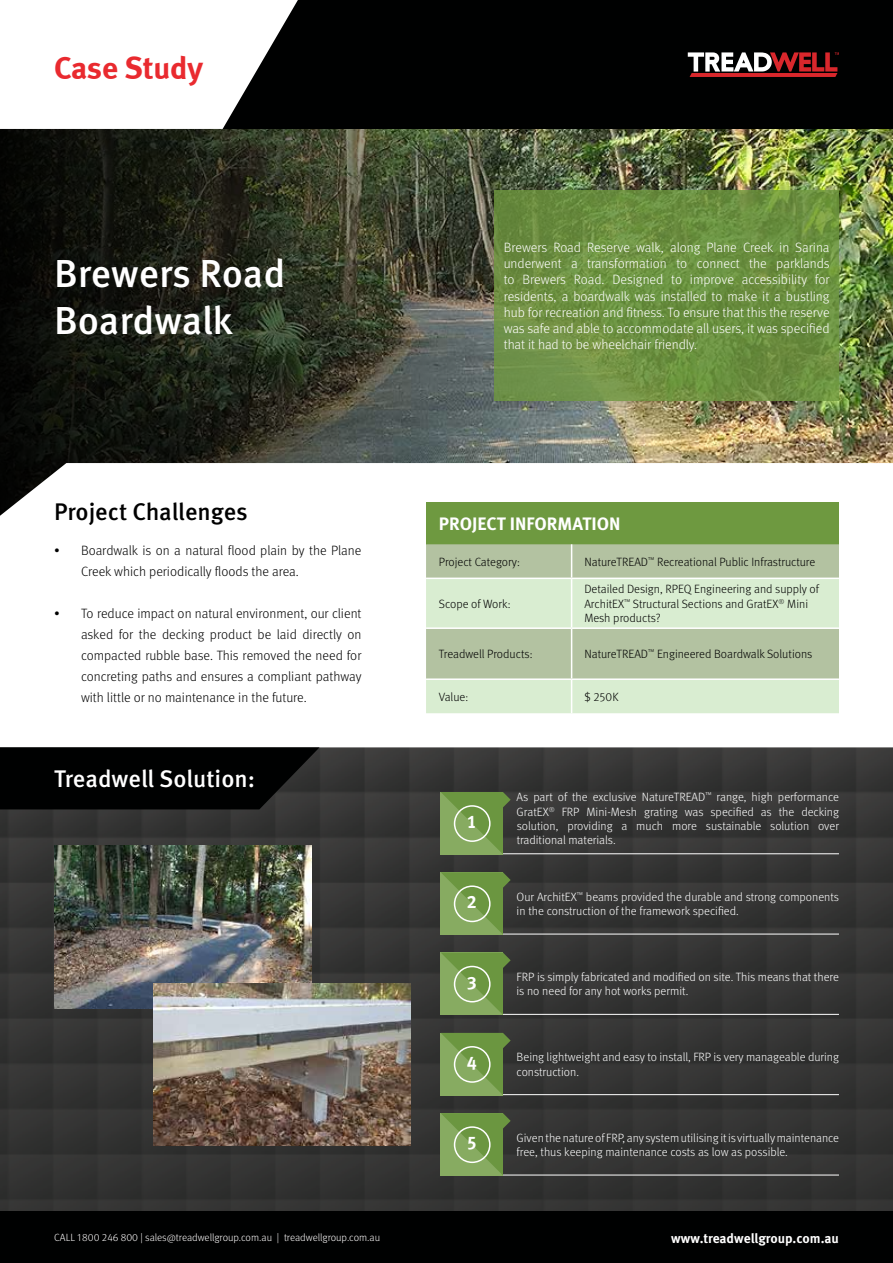
<style>
.page{position:relative;width:893px;height:1263px;background:#fff}
.page>*{position:absolute;margin:0;border:0;box-sizing:border-box;transform-origin:0 0}
.t1{font:500 39px/46.8px "Meta Pro";letter-spacing:-.005em;color:#fff}
.t2{font:31.5px "Meta Bold LF";color:#e92a2f}
.t3{font:500 24px "Meta Pro";color:#fff}
.t4{font:500 24px "Meta Pro";letter-spacing:-.005em;color:#000}
.t5{font:700 18px "Meta Pro";color:#fff}
.t6{font:18px "Meta Bold LF";color:#fff}
.t7{font:300 13.5px/16.2px "Meta Pro";color:#fff;text-align:justify}
.t8{font:300 13.5px/21px "Meta Pro";color:#000}
.t9{font:700 13.5px "Meta Pro";color:#fff}
.t10{font:300 12px/14.4px "Meta Pro";color:#fff}
.t11{font:300 12px/14.4px "Meta Pro";color:#000}
.t12{font:300 10.5px "Meta Pro";color:#fff}
</style>
<div class="page">
<img style="left:583px;top:129px;width:310px;height:334px">
<svg style="left:0;top:129px;width:583px;height:334px;background:#303429"></svg>
<div style="left:0;top:747px;width:893px;height:464px;background:#343434"></div>
<svg style="left:0;top:463px;width:857px;height:251px"></svg>
<div style="left:0;top:0;width:893px;height:129px;background:#000101"></div>
<svg style="left:0;top:0;width:298px;height:129px;background:#dedede"></svg>
<svg style="left:494px;top:190px;width:345px;height:211px;background:#6c9041"></svg>
<svg style="left:688px;top:52px;width:151px;height:25px"></svg>
<div style="left:426px;top:502px;width:413px;height:42px;background:#6e9940"></div>
<div style="left:426px;top:544px;width:413px;height:34px;background:#b3c2a1"></div>
<svg style="left:426px;top:579px;width:413px;height:134px;background:#cadcbf"></svg>
<hr style="left:571px;top:544px;width:1px;height:34px;background:#fff">
<hr style="left:426px;top:578px;width:146px;height:1px;background:#fff">
<hr style="left:572px;top:578px;width:267px;height:1px;background:#fff">
<hr style="left:571px;top:579px;width:1px;height:48px;background:#fff">
<hr style="left:426px;top:627px;width:146px;height:2px;background:#fff">
<hr style="left:572px;top:627px;width:267px;height:2px;background:#fff">
<hr style="left:571px;top:629px;width:1px;height:49px;background:#fff">
<hr style="left:426px;top:678px;width:146px;height:2px;background:#fff">
<hr style="left:572px;top:678px;width:267px;height:2px;background:#fff">
<hr style="left:571px;top:680px;width:1px;height:33px;background:#fff">
<hr style="left:484px;top:934px;width:355px;height:1px;background:#fff">
<img style="left:54px;top:846px;width:257px;height:162px">
<img style="left:153px;top:983px;width:257px;height:162px">
<svg style="left:0;top:747px;width:320px;height:62px;background:#050606"></svg>
<div style="left:0;top:1211px;width:893px;height:52px;background:#000101"></div>
<hr style="left:484px;top:853px;width:355px;height:1px;background:#fff">
<svg style="left:441px;top:792px;width:70px;height:62px;background:#749750"></svg>
<div style="left:454px;top:805px;width:37px;height:37px;border:2px solid #fff;border-radius:50%"></div>
<svg style="left:441px;top:872px;width:70px;height:62px;background:#749650"></svg>
<div style="left:454px;top:885px;width:37px;height:37px;border:2px solid #fff;border-radius:50%"></div>
<hr style="left:484px;top:1014px;width:355px;height:1px;background:#fff">
<svg style="left:441px;top:952px;width:70px;height:63px;background:#749750"></svg>
<div style="left:454px;top:966px;width:37px;height:36px;border:2px solid #fff;border-radius:50%"></div>
<hr style="left:484px;top:1094px;width:355px;height:1px;background:#fff">
<svg style="left:441px;top:1033px;width:70px;height:62px;background:#749650"></svg>
<div style="left:454px;top:1046px;width:37px;height:37px;border:2px solid #fff;border-radius:50%"></div>
<hr style="left:484px;top:1175px;width:355px;height:1px;background:#fff">
<svg style="left:441px;top:1113px;width:70px;height:62px;background:#739650"></svg>
<div style="left:454px;top:1126px;width:37px;height:37px;border:2px solid #fff;border-radius:50%"></div>
<h2 class="t2" style="left:54px;top:50px;width:151px">Case Study</h2>
<h1 class="t1" style="left:54px;top:247px;width:233px">Brewers Road<br>Boardwalk</h1>
<h3 class="t4" style="left:54px;top:493px;width:195px">Project Challenges</h3>
<p class="t8" style="left:81px;top:539px;width:282px;text-indent:-27px">• Boardwalk is on a natural flood plain by the Plane<br>Creek which periodically floods the area.</p>
<p class="t8" style="left:81px;top:602px;width:282px;text-align:justify;text-indent:-27px">• To reduce impact on natural environment, our client asked for the decking product be laid directly on compacted rubble base. This removed the need for concreting paths and ensures a compliant pathway with little or no maintenance in the future.</p>
<h3 class="t3" style="left:54px;top:760px;width:203px">Treadwell Solution:</h3>
<p class="t7" style="left:504px;top:239px;width:327px">Brewers Road Reserve walk, along Plane Creek in Sarina underwent a transformation to connect the parklands to Brewers Road. Designed to improve accessibility for residents, a boardwalk was installed to make it a bustling hub for recreation and fitness. To ensure that this the reserve was safe and able to accommodate all users, it was specified that it had to be wheelchair friendly.</p>
<h3 class="t5" style="left:439px;top:509px;width:183px">PROJECT INFORMATION</h3>
<p class="t11" style="left:439px;top:554px;width:83px">Project Category:</p>
<p class="t11" style="left:584px;top:554px;width:233px">NatureTREAD<sup>™</sup> Recreational Public Infrastructure</p>
<p class="t11" style="left:439px;top:596px;width:73px">Scope of Work:</p>
<p class="t11" style="left:584px;top:581px;width:236px">Detailed Design, RPEQ Engineering and supply of<br>ArchitEX<sup>™</sup> Structural Sections and GratEX<sup>®</sup> Mini<br>Mesh products?</p>
<p class="t11" style="left:439px;top:646px;width:95px">Treadwell Products:</p>
<p class="t11" style="left:584px;top:646px;width:229px">NatureTREAD<sup>™</sup> Engineered Boardwalk Solutions</p>
<p class="t11" style="left:439px;top:689px;width:31px">Value:</p>
<p class="t11" style="left:584px;top:689px;width:36px">$ 250K</p>
<h3 class="t6" style="left:467px;top:811px;width:12px">1</h3>
<p class="t10" style="left:517px;top:789px;width:324px;text-align:justify">As part of the exclusive NatureTREAD<sup>™</sup> range, high performance GratEX<sup>®</sup> FRP Mini-Mesh grating was specified as the decking solution, providing a much more sustainable solution over traditional materials.</p>
<h3 class="t6" style="left:467px;top:891px;width:12px">2</h3>
<p class="t10" style="left:517px;top:889px;width:324px">Our ArchitEX<sup>™</sup> beams provided the durable and strong components in the construction of the framework specified.</p>
<h3 class="t6" style="left:467px;top:972px;width:12px">3</h3>
<p class="t10" style="left:517px;top:969px;width:324px">FRP is simply fabricated and modified on site. This means that there is no need for any hot works permit.</p>
<h3 class="t6" style="left:467px;top:1052px;width:12px">4</h3>
<p class="t10" style="left:517px;top:1049px;width:324px">Being lightweight and easy to install, FRP is very manageable during construction.</p>
<h3 class="t6" style="left:467px;top:1132px;width:12px">5</h3>
<p class="t10" style="left:517px;top:1130px;width:324px">Given the nature of FRP, any system utilising it is virtually maintenance free, thus keeping maintenance costs as low as possible.</p>
<p class="t12" style="left:54px;top:1230px;width:328px">CALL 1800 246 800 | sales@treadwellgroup.com.au | treadwellgroup.com.au</p>
<p class="t9" style="left:671px;top:1228px;width:169px">www.treadwellgroup.com.au</p>
</div>
